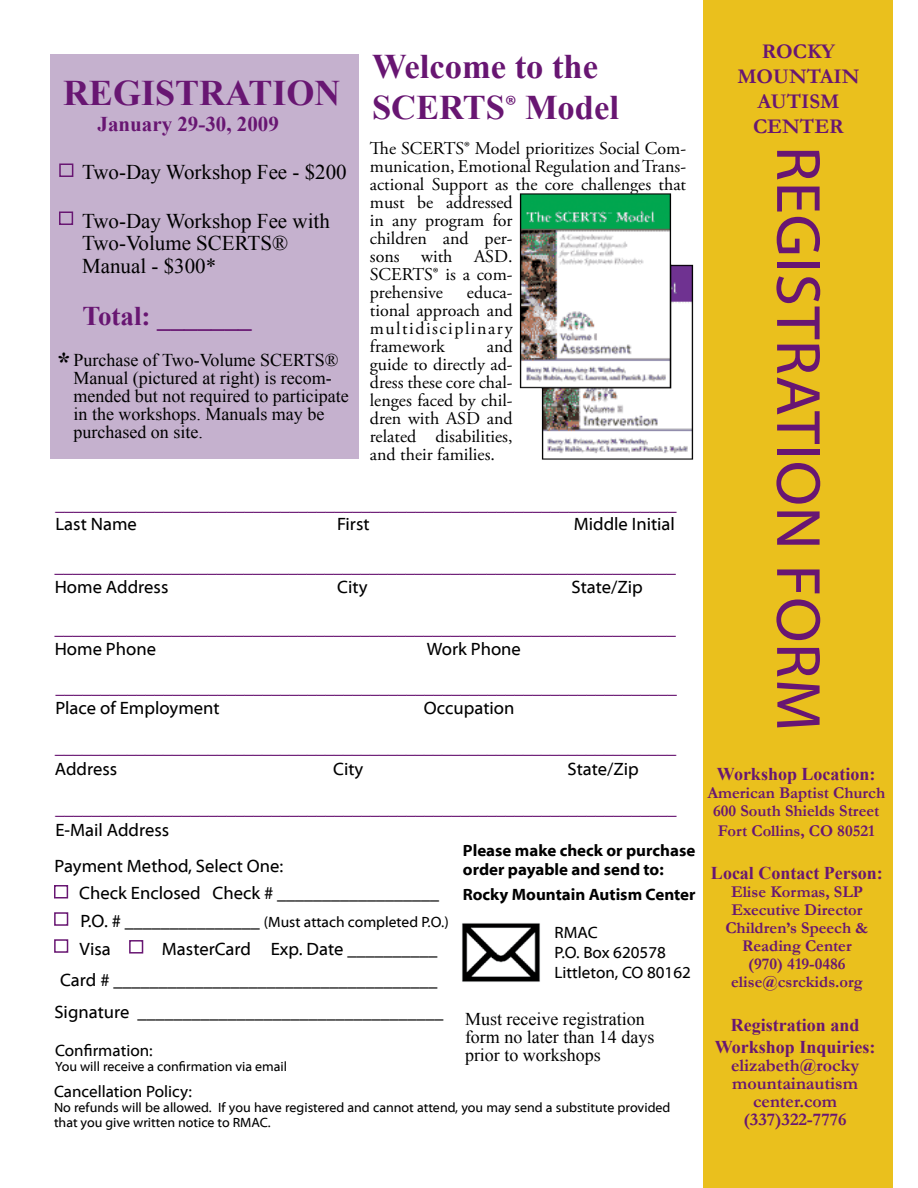
<style>
.page{position:relative;width:918px;height:1188px;background:#fff}
.page>*{position:absolute;margin:0;border:0;box-sizing:border-box;transform-origin:0 0}
.t1{font:63px "Myriad Web Pro";letter-spacing:.01em;color:#681672}
.t2{font:700 36px "Times New Roman";color:#681672}
.t3{font:700 34.5px/41.4px "Times New Roman";color:#681672}
.t4{font:700 27px "Times New Roman";color:#681672}
.t5{font:700 27px "Times New Roman";color:#000}
.t6{font:21px/22.5px "Times New Roman";color:#000}
.t7{font:700 21px/25.2px "Garamond";color:#681672;text-align:center}
.t8{font:700 21px "Times New Roman";color:#681672}
.t9{font:700 18px/21.6px "Times New Roman";color:#681672;text-align:center}
.t10{font:18px/18px "Adobe Garamond Pro";color:#000;text-align:justify}
.t11{font:18px/26.5px "Myriad Web Pro";color:#000}
.t12{font:18px/18px "Times New Roman";color:#000}
.t13{font:700 18px/18px "Garamond";color:#681672;text-align:center}
.t14{font:700 16.5px/18px "Garamond";color:#681672;text-align:center}
.t15{font:700 16.5px/19.8px "Myriad Web Pro";color:#000}
.t16{font:16.5px/19.8px "Myriad Web Pro";color:#000}
.t17{font:15px "Myriad Web Pro";color:#000}
.t18{font:13.5px/15px "Myriad Web Pro";color:#000}
.s1{font-family:"Adobe Garamond Pro";font-weight:600}
.s2{font-size:18px}
</style>
<div class="page">
<div style="left:51px;top:54px;width:308px;height:405px;background:#c5b1ce"></div>
<div style="left:703px;top:0;width:190px;height:1188px;background:#eac01d"></div>
<div style="left:59px;top:164px;width:14px;height:13px;border:2px solid #681672"></div>
<div style="left:59px;top:212px;width:14px;height:13px;border:2px solid #681672"></div>
<img style="left:519px;top:193px;width:175px;height:267px">
<div style="left:54px;top:885px;width:14px;height:13px;border:2px solid #681672"></div>
<div style="left:54px;top:912px;width:14px;height:14px;border:2px solid #681672"></div>
<div style="left:54px;top:939px;width:14px;height:14px;border:2px solid #681672"></div>
<div style="left:129px;top:940px;width:14px;height:14px;border:2px solid #681672"></div>
<img style="left:462px;top:923px;width:78px;height:59px">
<h2 class="t2" style="left:63px;top:68px;width:279px">REGISTRATION</h2>
<p class="t8" style="left:98px;top:110px;width:183px">January 29-30, 2009</p>
<p class="t6" style="left:82px;top:160px;width:266px">Two-Day Workshop Fee - $200</p>
<p class="t6" style="left:82px;top:209px;width:249px">Two-Day Workshop Fee with<br>Two-Volume SCERTS®<br>Manual - $300*</p>
<h3 class="t4" style="left:82px;top:298px;width:171px">Total: _______</h3>
<h3 class="t5" style="left:57px;top:343px;width:15px">*</h3>
<p class="t12" style="left:74px;top:351px;width:277px">Purchase of Two-Volume SCERTS®<br>Manual (pictured at right) is recom&shy;mended but not required to participate in the workshops. Manuals may be purchased on site.</p>
<h3 class="t3" style="left:372px;top:45px;width:249px">Welcome to the<br>SCERTS<span class="s1">®</span> Model</h3>
<p class="t10" style="left:370px;top:140px;width:318px;text-align:left">The SCERTS® Model prioritizes Social Com&shy;munication, Emotional Regulation and Trans&shy;actional Support as the core challenges that must be addressed<br>in any program for<br>children and per-<br>sons with ASD.<br>SCERTS® is a com-<br>prehensive</p>
<p class="t10" style="left:370px;top:284px;width:144px;text-indent:97px">educa&shy;tional approach and multidisciplinary framework</p>
<p class="t10" style="left:370px;top:338px;width:144px;text-indent:117px">and guide to directly ad&shy;dress these core chal&shy;lenges faced by chil&shy;dren with ASD and related disabilities, and their families.</p>
<p class="t9" style="left:56px;top:491px;width:622px">_____________________________________________________________________</p>
<p class="t11" style="left:56px;top:511px;width:83px">Last Name</p>
<p class="t11" style="left:337px;top:511px;width:34px">First</p>
<p class="t11" style="left:574px;top:511px;width:103px">Middle Initial</p>
<p class="t9" style="left:55px;top:553px;width:622px">_____________________________________________________________________</p>
<p class="t11" style="left:55px;top:574px;width:115px">Home Address</p>
<p class="t11" style="left:337px;top:574px;width:32px">City</p>
<p class="t11" style="left:572px;top:574px;width:73px">State/Zip</p>
<p class="t9" style="left:55px;top:615px;width:622px">_____________________________________________________________________</p>
<p class="t11" style="left:55px;top:636px;width:103px">Home Phone</p>
<p class="t11" style="left:427px;top:636px;width:96px">Work Phone</p>
<p class="t9" style="left:56px;top:674px;width:622px">_____________________________________________________________________</p>
<p class="t11" style="left:56px;top:695px;width:166px">Place of Employment</p>
<p class="t11" style="left:424px;top:695px;width:92px">Occupation</p>
<p class="t9" style="left:55px;top:735px;width:623px">_____________________________________________________________________</p>
<p class="t11" style="left:55px;top:756px;width:64px">Address</p>
<p class="t11" style="left:333px;top:756px;width:32px">City</p>
<p class="t11" style="left:568px;top:756px;width:73px">State/Zip</p>
<p class="t9" style="left:56px;top:796px;width:622px">_____________________________________________________________________</p>
<p class="t11" style="left:55px;top:817px;width:115px">E-Mail Address</p>
<p class="t15" style="left:463px;top:840px;width:234px">Please make check or purchase order payable and send to:</p>
<p class="t15" style="left:463px;top:885px;width:234px">Rocky Mountain Autism Center</p>
<p class="t11" style="left:79px;top:853px;width:361px;text-indent:-25px">Payment Method, Select One:<br>Check Enclosed Check # __________________</p>
<p class="t17" style="left:80px;top:914px;width:370px"><span class="s2">P.O. # _______________</span> (Must attach completed P.O.)</p>
<p class="t11" style="left:80px;top:936px;width:33px">Visa</p>
<p class="t11" style="left:162px;top:936px;width:277px">MasterCard Exp. Date __________</p>
<p class="t11" style="left:60px;top:967px;width:379px">Card # ____________________________________</p>
<p class="t11" style="left:54px;top:999px;width:390px">Signature __________________________________</p>
<p class="t16" style="left:555px;top:923px;width:138px">RMAC<br>P.O. Box 620578<br>Littleton, CO 80162</p>
<p class="t12" style="left:465px;top:1010px;width:191px">Must receive registration form no later than 14 days prior to workshops</p>
<p class="t16" style="left:55px;top:1041px;width:99px">Confirmation:</p>
<p class="t18" style="left:55px;top:1059px;width:233px">You will receive a confirmation via email</p>
<p class="t16" style="left:54px;top:1082px;width:140px">Cancellation Policy:</p>
<p class="t18" style="left:54px;top:1100px;width:618px">No refunds will be allowed. If you have registered and cannot attend, you may send a substitute provided that you give written notice to RMAC.</p>
<p class="t7" style="left:737px;top:39px;width:124px">ROCKY<br>MOUNTAIN<br>AUTISM<br>CENTER</p>
<h1 class="t1" style="left:832px;top:146px;width:587px;rotate:90deg">REGISTRATION FORM</h1>
<p class="t9" style="left:717px;top:763px;width:160px">Workshop Location:</p>
<p class="t14" style="left:707px;top:784px;width:179px">American Baptist Church<br>600 South Shields Street</p>
<p class="t14" style="left:718px;top:822px;width:159px">Fort Collins, CO 80521</p>
<p class="t9" style="left:711px;top:862px;width:173px">Local Contact Person:</p>
<p class="t14" style="left:725px;top:883px;width:145px">Elise Kormas, SLP<br>Executive Director<br>Children’s Speech &amp;<br>Reading Center (970) 419-0486 elise@csrckids.org</p>
<p class="t9" style="left:715px;top:1014px;width:162px">Registration and<br>Workshop Inquiries:</p>
<p class="t13" style="left:731px;top:1056px;width:130px">elizabeth@rocky mountainautism center.com (337)322-7776</p>
</div>
